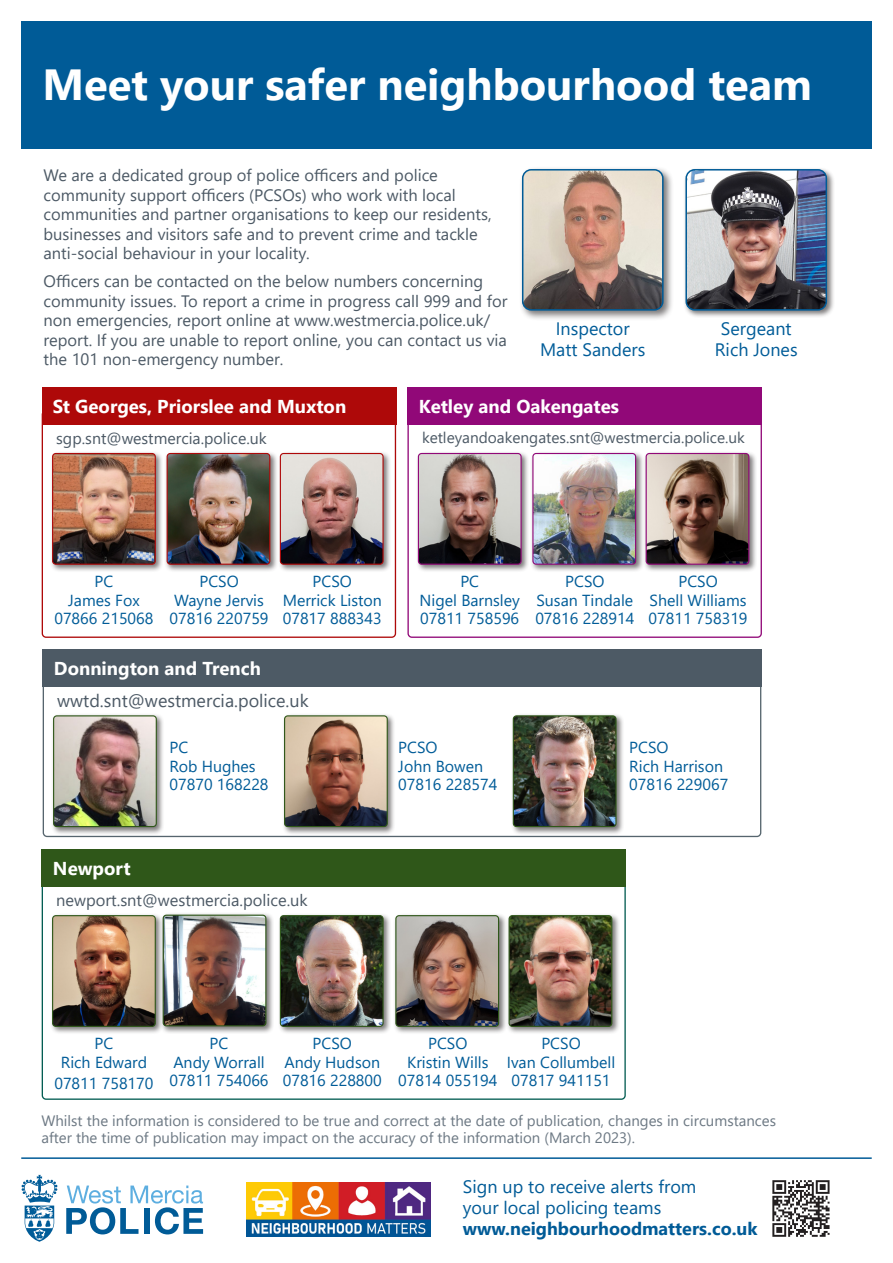
<style>
.page{position:relative;width:893px;height:1263px;background:#fff}
.page>*{position:absolute;margin:0;border:0;box-sizing:border-box;transform-origin:0 0}
.Poster_header{font:700 43.5px "Segoe UI";color:#fff}
.Team_name_text{font:700 18.6px "Segoe UI";color:#fff}
.t1{font:18px/21px "Segoe UI";color:#005b97}
.Name_text_12pt{font:18px "Segoe UI";color:#005c98}
.Email_text{font:18px "Segoe UI";color:#4c5965}
.Email_text-2{font:16.5px/19.5px "Segoe UI";color:#4c5965}
.Name_text_12pt-2{font:15.9px/18.6px "Segoe UI";color:#005c98;text-align:center}
.Email_text-3{font:15.9px "Segoe UI";color:#4c5965}
.Email_text-4{font:15.45px "Segoe UI";color:#4c5965}
.Info_date_text{font:15px/16.5px "Segoe UI";color:#6c7883}
.s1{font-weight:700}
</style>
<div class="page">
<div style="left:21px;top:21px;width:851px;height:128px;background:#005b97"></div>
<hr style="left:21px;top:1157px;width:851px;height:2px;background:#005b97">
<img style="left:772px;top:1180px;width:58px;height:57px">
<img style="left:246px;top:1183px;width:184px;height:53px">
<svg style="left:66px;top:1185px;width:137px;height:49px"></svg>
<svg style="left:22px;top:1175px;width:35px;height:67px"></svg>
<div style="left:519px;top:166px;width:155px;height:155px;background:#231f20;opacity:.6"></div>
<img style="left:523px;top:170px;width:140px;height:140px">
<div style="left:522px;top:169px;width:142px;height:142px;border:2px solid #005b97;border-radius:9px"></div>
<div style="left:683px;top:167px;width:152px;height:152px;background:#231f20;opacity:.6"></div>
<img style="left:686px;top:170px;width:140px;height:140px">
<div style="left:685px;top:169px;width:142px;height:142px;border:2px solid #005b97;border-radius:9px"></div>
<div style="left:42px;top:387px;width:354px;height:38px;background:#ae0909"></div>
<div style="left:42px;top:849px;width:584px;height:38px;background:#2f5719"></div>
<div style="left:407px;top:387px;width:355px;height:38px;background:#910878"></div>
<div style="left:165px;top:451px;width:113px;height:121px;background:#231f20;opacity:.6"></div>
<img style="left:167px;top:453px;width:103px;height:110px">
<div style="left:167px;top:453px;width:103px;height:112px;border:1px solid #ae0909;border-radius:3px"></div>
<div style="left:161px;top:913px;width:113px;height:121px;background:#231f20;opacity:.6"></div>
<img style="left:163px;top:915px;width:103px;height:111px">
<div style="left:163px;top:915px;width:103px;height:111px;border:1px solid #2f5719;border-radius:3px"></div>
<div style="left:393px;top:913px;width:114px;height:122px;background:#231f20;opacity:.6"></div>
<img style="left:397px;top:917px;width:100px;height:108px">
<div style="left:395px;top:915px;width:104px;height:112px;border:1px solid #2f5719;border-radius:3px"></div>
<div style="left:530px;top:451px;width:114px;height:121px;background:#231f20;opacity:.6"></div>
<img style="left:534px;top:453px;width:102px;height:110px">
<div style="left:532px;top:453px;width:104px;height:112px;border:1px solid #910878;border-radius:3px"></div>
<div style="left:278px;top:451px;width:113px;height:121px;background:#231f20;opacity:.6"></div>
<img style="left:280px;top:453px;width:102px;height:110px">
<div style="left:280px;top:453px;width:104px;height:112px;border:1px solid #ae0909;border-radius:3px"></div>
<div style="left:278px;top:913px;width:113px;height:122px;background:#231f20;opacity:.6"></div>
<img style="left:282px;top:917px;width:100px;height:108px">
<div style="left:280px;top:915px;width:104px;height:112px;border:1px solid #2f5719;border-radius:3px"></div>
<div style="left:507px;top:913px;width:113px;height:122px;background:#231f20;opacity:.6"></div>
<img style="left:511px;top:917px;width:99px;height:108px">
<div style="left:509px;top:915px;width:103px;height:112px;border:1px solid #2f5719;border-radius:3px"></div>
<div style="left:644px;top:451px;width:113px;height:121px;background:#231f20;opacity:.6"></div>
<img style="left:646px;top:453px;width:103px;height:110px">
<div style="left:646px;top:453px;width:103px;height:112px;border:1px solid #910878;border-radius:3px"></div>
<div style="left:50px;top:451px;width:113px;height:121px;background:#231f20;opacity:.6"></div>
<img style="left:54px;top:455px;width:100px;height:108px">
<div style="left:52px;top:453px;width:104px;height:112px;border:1px solid #ae0909;border-radius:3px"></div>
<div style="left:50px;top:913px;width:113px;height:122px;background:#231f20;opacity:.6"></div>
<img style="left:54px;top:917px;width:100px;height:108px">
<div style="left:52px;top:915px;width:104px;height:112px;border:1px solid #2f5719;border-radius:3px"></div>
<div style="left:416px;top:451px;width:113px;height:121px;background:#231f20;opacity:.6"></div>
<img style="left:418px;top:453px;width:102px;height:110px">
<div style="left:418px;top:453px;width:104px;height:112px;border:1px solid #910878;border-radius:3px"></div>
<div style="left:43px;top:649px;width:719px;height:38px;background:#4d5a65"></div>
<div style="left:282px;top:713px;width:113px;height:122px;background:#231f20;opacity:.6"></div>
<img style="left:286px;top:717px;width:100px;height:108px">
<div style="left:284px;top:715px;width:104px;height:112px;border:1px solid #2f5719;border-radius:3px"></div>
<div style="left:511px;top:713px;width:113px;height:122px;background:#231f20;opacity:.6"></div>
<img style="left:515px;top:717px;width:100px;height:108px">
<div style="left:513px;top:715px;width:104px;height:112px;border:1px solid #2f5719;border-radius:3px"></div>
<div style="left:51px;top:713px;width:113px;height:122px;background:#231f20;opacity:.6"></div>
<img style="left:55px;top:717px;width:100px;height:108px">
<div style="left:53px;top:715px;width:104px;height:112px;border:1px solid #2f5719;border-radius:3px"></div>
<h1 class="Poster_header" style="left:43px;top:43px;width:771px">Meet your safer neighbourhood team</h1>
<p class="Email_text-2" style="left:44px;top:164px;width:450px">We are a dedicated group of police officers and police community support officers (PCSOs) who work with local communities and partner organisations to keep our residents, businesses and visitors safe and to prevent crime and tackle anti-social behaviour in your locality.</p>
<p class="Email_text-2" style="left:44px;top:270px;width:465px">Officers can be contacted on the below numbers concerning community issues. To report a crime in progress call 999 and for non emergencies, report online at www.westmercia.police.uk/ report. If you are unable to report online, you can contact us via the 101 non-emergency number.</p>
<p class="Name_text_12pt" style="left:556px;top:311px;width:75px">Inspector</p>
<p class="Name_text_12pt" style="left:540px;top:332px;width:107px">Matt Sanders</p>
<p class="Team_name_text" style="left:53px;top:388px;width:295px">St Georges, Priorslee and Muxton</p>
<p class="Team_name_text" style="left:419px;top:388px;width:202px">Ketley and Oakengates</p>
<p class="Name_text_12pt" style="left:721px;top:311px;width:72px">Sergeant</p>
<p class="Name_text_12pt" style="left:715px;top:332px;width:84px">Rich Jones</p>
<p class="Email_text-3" style="left:56px;top:423px;width:212px">sgp.snt@westmercia.police.uk</p>
<p class="Email_text-4" style="left:422px;top:423px;width:324px">ketleyandoakengates.snt@westmercia.police.uk</p>
<p class="Name_text_12pt-2" style="left:95px;top:571px;width:20px">PC</p>
<p class="Name_text_12pt-2" style="left:68px;top:589px;width:73px">James Fox</p>
<p class="Name_text_12pt-2" style="left:54px;top:608px;width:100px">07866 215068</p>
<p class="Name_text_12pt-2" style="left:170px;top:571px;width:100px">PCSO<br>Wayne Jervis<br>07816 220759</p>
<p class="Team_name_text" style="left:54px;top:651px;width:208px">Donnington and Trench</p>
<p class="Name_text_12pt-2" style="left:313px;top:571px;width:41px">PCSO</p>
<p class="Name_text_12pt-2" style="left:283px;top:589px;width:101px;text-align:left">Merrick Liston<br>07817 888343</p>
<p class="Email_text" style="left:57px;top:683px;width:253px">wwtd.snt@westmercia.police.uk</p>
<p class="Name_text_12pt-2" style="left:460px;top:571px;width:20px">PC</p>
<p class="Name_text_12pt-2" style="left:420px;top:589px;width:102px">Nigel Barnsley</p>
<p class="Name_text_12pt-2" style="left:420px;top:608px;width:100px">07811 758596</p>
<p class="Name_text_12pt-2" style="left:535px;top:571px;width:100px">PCSO<br>Susan Tindale<br>07816 228914</p>
<p class="Name_text_12pt-2" style="left:649px;top:571px;width:100px">PCSO<br>Shell Williams<br>07811 758319</p>
<p class="Team_name_text" style="left:53px;top:851px;width:79px">Newport</p>
<p class="Name_text_12pt-2" style="left:170px;top:737px;width:100px;text-align:left">PC<br>Rob Hughes<br>07870 168228</p>
<p class="Name_text_12pt-2" style="left:398px;top:737px;width:100px;text-align:left">PCSO<br>John Bowen<br>07816 228574</p>
<p class="Name_text_12pt-2" style="left:629px;top:737px;width:100px;text-align:left">PCSO<br>Rich Harrison<br>07816 229067</p>
<p class="Email_text-2" style="left:56px;top:889px;width:253px">newport.snt@westmercia.police.uk</p>
<p class="Name_text_12pt-2" style="left:61px;top:1033px;width:88px">PC<br>Rich Edward</p>
<p class="Name_text_12pt-2" style="left:54px;top:1072px;width:100px">07811 758170</p>
<p class="Name_text_12pt-2" style="left:173px;top:1033px;width:93px">PC<br>Andy Worrall</p>
<p class="Name_text_12pt-2" style="left:170px;top:1070px;width:100px">07811 754066</p>
<p class="Name_text_12pt-2" style="left:283px;top:1033px;width:100px">PCSO<br>Andy Hudson<br>07816 228800</p>
<p class="Name_text_12pt-2" style="left:507px;top:1033px;width:110px">PCSO<br>Ivan Collumbell<br>07817 941151</p>
<p class="Name_text_12pt-2" style="left:428px;top:1033px;width:41px">PCSO</p>
<p class="Name_text_12pt-2" style="left:398px;top:1051px;width:100px">Kristin Wills<br>07814 055194</p>
<p class="Info_date_text" style="left:41px;top:1111px;width:736px">Whilst the information is considered to be true and correct at the date of publication, changes in circumstances after the time of publication may impact on the accuracy of the information (March 2023).</p>
<p class="t1" style="left:463px;top:1174px;width:296px">Sign up to receive alerts from<br>your local policing teams <span class="s1">www.neighbourhoodmatters.co.uk</span></p>
</div>
